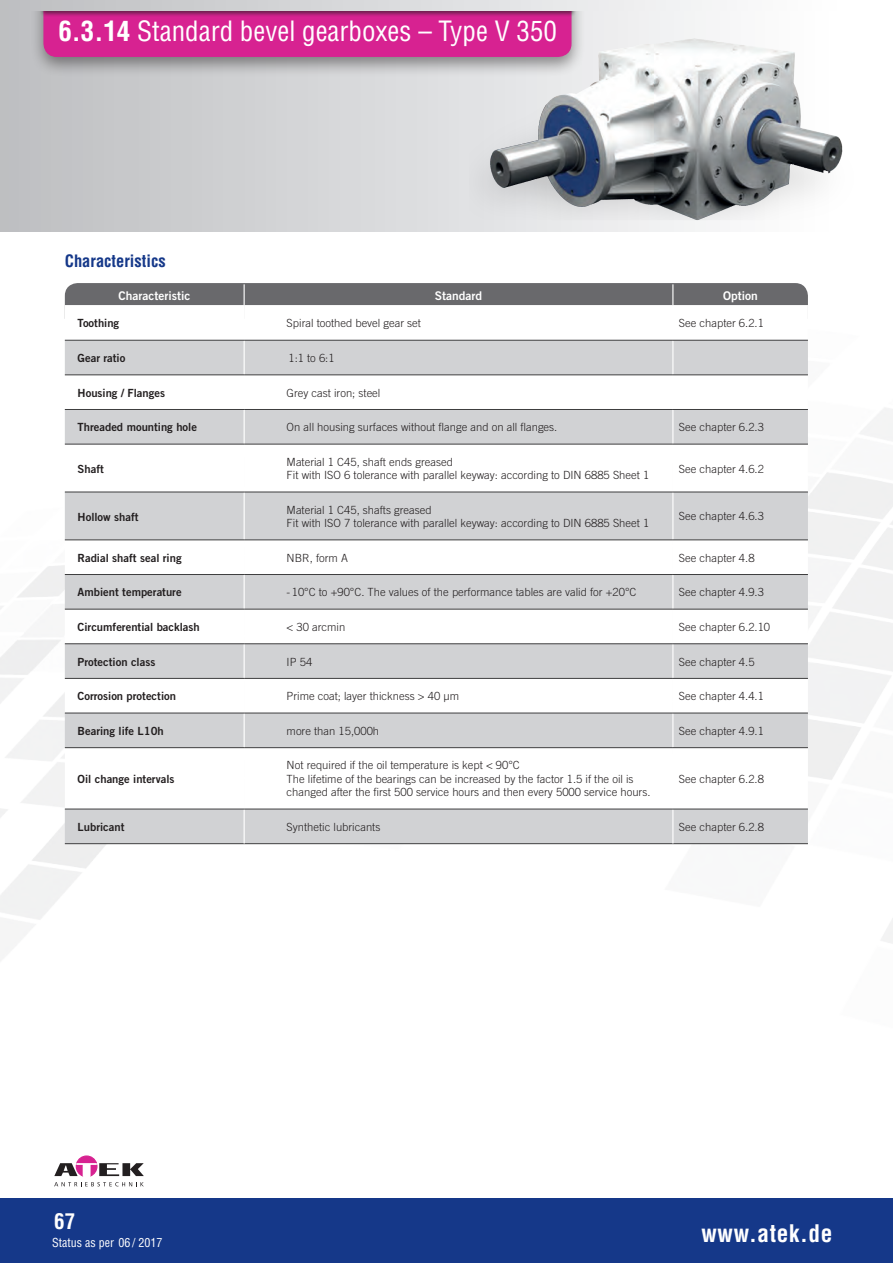
<style>
.page{position:relative;width:893px;height:1263px;background:#fff}
.page>*{position:absolute;margin:0;border:0;box-sizing:border-box;transform-origin:0 0}
.t1{font:condensed 27px "Context S Si";color:#fff}
.t2{font:700 condensed 23.4px "Context S Si";letter-spacing:.025em;color:#fff}
.t3{font:700 condensed 21px "Context S Si";color:#fff}
.t4{font:700 condensed 16.5px "Context S Si";color:#153889}
.t5{font:12px "Trade Gothic Bold Two";color:#fff}
.t6{font:condensed 12px "Context S Si";color:#fff}
.t7{font:300 11.25px/13.5px "Trade Gothic";color:#231f20}
.t8{font:11.25px "Trade Gothic Bold Two";color:#231f20}
.s1{font-weight:700}
</style>
<div class="page">
<img style="left:0;top:294px;width:893px;height:893px">
<div style="left:0;top:1198px;width:893px;height:65px;background:#153889"></div>
<svg style="left:54px;top:1155px;width:90px;height:31px"></svg>
<div style="left:0;top:0;width:884px;height:232px;background:linear-gradient(to right,#bdbec1,#fff)"></div>
<img style="left:469px;top:11px;width:399px;height:219px">
<div style="left:30px;top:0;width:556px;height:77px;background:#231f20;opacity:.5"></div>
<svg style="left:43px;top:11px;width:528px;height:46px;background:#d0228d"></svg>
<svg style="left:0;top:0;width:884px;height:11px"></svg>
<svg style="left:65px;top:319px;width:179px;height:21px"></svg>
<svg style="left:245px;top:319px;width:563px;height:21px"></svg>
<svg style="left:65px;top:341px;width:179px;height:502px;fill:#d1d2d4"></svg>
<div style="left:245px;top:341px;width:563px;height:502px;background:#d1d2d4"></div>
<svg style="left:245px;top:376px;width:563px;height:433px"></svg>
<svg style="left:673px;top:410px;width:135px;height:433px;fill:#d1d2d4"></svg>
<hr style="left:673px;top:843px;width:135px;height:1px;background:#3e3e3f">
<hr style="left:65px;top:843px;width:179px;height:1px;background:#3e3e3f">
<hr style="left:244px;top:843px;width:429px;height:1px;background:#3e3e3f">
<svg style="left:65px;top:283px;width:743px;height:36px"></svg>
<hr style="left:244px;top:306px;width:1px;height:34px;background:#fff">
<hr style="left:672px;top:306px;width:1px;height:34px;background:#fff">
<hr style="left:244px;top:375px;width:1px;height:34px;background:#fff">
<hr style="left:672px;top:375px;width:1px;height:34px;background:#fff">
<hr style="left:244px;top:410px;width:1px;height:34px;background:#fff">
<hr style="left:672px;top:410px;width:1px;height:34px;background:#fff">
<hr style="left:244px;top:444px;width:1px;height:48px;background:#fff">
<hr style="left:672px;top:444px;width:1px;height:48px;background:#fff">
<hr style="left:244px;top:492px;width:1px;height:48px;background:#fff">
<hr style="left:672px;top:492px;width:1px;height:48px;background:#fff">
<hr style="left:244px;top:540px;width:1px;height:34px;background:#fff">
<hr style="left:672px;top:540px;width:1px;height:34px;background:#fff">
<hr style="left:244px;top:575px;width:1px;height:34px;background:#fff">
<hr style="left:672px;top:575px;width:1px;height:34px;background:#fff">
<hr style="left:244px;top:609px;width:1px;height:35px;background:#fff">
<hr style="left:672px;top:609px;width:1px;height:35px;background:#fff">
<hr style="left:244px;top:644px;width:1px;height:34px;background:#fff">
<hr style="left:672px;top:644px;width:1px;height:34px;background:#fff">
<hr style="left:244px;top:679px;width:1px;height:34px;background:#fff">
<hr style="left:672px;top:679px;width:1px;height:34px;background:#fff">
<hr style="left:244px;top:713px;width:1px;height:34px;background:#fff">
<hr style="left:672px;top:713px;width:1px;height:34px;background:#fff">
<hr style="left:244px;top:748px;width:1px;height:61px;background:#fff">
<hr style="left:672px;top:748px;width:1px;height:61px;background:#fff">
<hr style="left:244px;top:809px;width:1px;height:34px;background:#fff">
<hr style="left:672px;top:809px;width:1px;height:34px;background:#fff">
<hr style="left:65px;top:305px;width:179px;height:1px;background:#fff">
<hr style="left:244px;top:305px;width:429px;height:1px;background:#fff">
<hr style="left:673px;top:305px;width:135px;height:1px;background:#fff">
<hr style="left:244px;top:340px;width:1px;height:35px;background:#fff">
<hr style="left:672px;top:340px;width:1px;height:35px;background:#fff">
<hr style="left:673px;top:340px;width:135px;height:1px;background:#3e3e3f">
<hr style="left:673px;top:375px;width:135px;height:1px;background:#3e3e3f">
<hr style="left:65px;top:409px;width:179px;height:1px;background:#3e3e3f">
<hr style="left:244px;top:409px;width:429px;height:1px;background:#3e3e3f">
<hr style="left:673px;top:409px;width:135px;height:1px;background:#3e3e3f">
<hr style="left:65px;top:444px;width:179px;height:1px;background:#3e3e3f">
<hr style="left:244px;top:444px;width:429px;height:1px;background:#3e3e3f">
<hr style="left:673px;top:444px;width:135px;height:1px;background:#3e3e3f">
<hr style="left:65px;top:492px;width:179px;height:1px;background:#3e3e3f">
<hr style="left:244px;top:492px;width:429px;height:1px;background:#3e3e3f">
<hr style="left:673px;top:492px;width:135px;height:1px;background:#3e3e3f">
<hr style="left:65px;top:540px;width:179px;height:1px;background:#3e3e3f">
<hr style="left:244px;top:540px;width:429px;height:1px;background:#3e3e3f">
<hr style="left:673px;top:540px;width:135px;height:1px;background:#3e3e3f">
<hr style="left:65px;top:574px;width:179px;height:1px;background:#3e3e3f">
<hr style="left:244px;top:574px;width:429px;height:1px;background:#3e3e3f">
<hr style="left:673px;top:574px;width:135px;height:1px;background:#3e3e3f">
<hr style="left:65px;top:609px;width:179px;height:1px;background:#3e3e3f">
<hr style="left:244px;top:609px;width:429px;height:1px;background:#3e3e3f">
<hr style="left:673px;top:609px;width:135px;height:1px;background:#3e3e3f">
<hr style="left:65px;top:643px;width:179px;height:1px;background:#3e3e3f">
<hr style="left:244px;top:643px;width:429px;height:1px;background:#3e3e3f">
<hr style="left:673px;top:643px;width:135px;height:1px;background:#3e3e3f">
<hr style="left:65px;top:678px;width:179px;height:1px;background:#3e3e3f">
<hr style="left:244px;top:678px;width:429px;height:1px;background:#3e3e3f">
<hr style="left:673px;top:678px;width:135px;height:1px;background:#3e3e3f">
<hr style="left:65px;top:713px;width:179px;height:1px;background:#3e3e3f">
<hr style="left:244px;top:713px;width:429px;height:1px;background:#3e3e3f">
<hr style="left:673px;top:713px;width:135px;height:1px;background:#3e3e3f">
<hr style="left:65px;top:747px;width:179px;height:1px;background:#3e3e3f">
<hr style="left:244px;top:747px;width:429px;height:1px;background:#3e3e3f">
<hr style="left:673px;top:747px;width:135px;height:1px;background:#3e3e3f">
<hr style="left:65px;top:809px;width:179px;height:1px;background:#3e3e3f">
<hr style="left:244px;top:809px;width:429px;height:1px;background:#3e3e3f">
<hr style="left:673px;top:809px;width:135px;height:1px;background:#3e3e3f">
<hr style="left:65px;top:340px;width:179px;height:1px;background:#3e3e3f">
<hr style="left:244px;top:340px;width:429px;height:1px;background:#3e3e3f">
<hr style="left:65px;top:375px;width:179px;height:1px;background:#3e3e3f">
<hr style="left:244px;top:375px;width:429px;height:1px;background:#3e3e3f">
<h1 class="t1" style="left:58px;top:14px;width:500px"><span class="s1">6.3.14</span> Standard bevel gearboxes – Type V 350</h1>
<h3 class="t4" style="left:65px;top:250px;width:102px">Characteristics</h3>
<p class="t5" style="left:118px;top:288px;width:73px">Characteristic</p>
<p class="t5" style="left:435px;top:288px;width:49px">Standard</p>
<p class="t5" style="left:723px;top:288px;width:36px">Option</p>
<p class="t8" style="left:78px;top:316px;width:43px">Toothing</p>
<p class="t7" style="left:287px;top:316px;width:136px">Spiral toothed bevel gear set</p>
<p class="t7" style="left:679px;top:316px;width:87px">See chapter 6.2.1</p>
<p class="t8" style="left:78px;top:351px;width:49px">Gear ratio</p>
<p class="t7" style="left:288px;top:351px;width:48px">1:1 to 6:1</p>
<p class="t8" style="left:78px;top:386px;width:89px">Housing / Flanges</p>
<p class="t7" style="left:287px;top:386px;width:95px">Grey cast iron; steel</p>
<p class="t8" style="left:78px;top:420px;width:121px">Threaded mounting hole</p>
<p class="t7" style="left:287px;top:420px;width:272px">On all housing surfaces without flange and on all flanges.</p>
<p class="t7" style="left:679px;top:420px;width:87px">See chapter 6.2.3</p>
<p class="t8" style="left:78px;top:462px;width:28px">Shaft</p>
<p class="t7" style="left:287px;top:455px;width:364px">Material 1 C45, shaft ends greased<br>Fit with ISO 6 tolerance with parallel keyway: according to DIN 6885 Sheet 1</p>
<p class="t7" style="left:679px;top:462px;width:87px">See chapter 4.6.2</p>
<p class="t8" style="left:78px;top:509px;width:62px">Hollow shaft</p>
<p class="t7" style="left:287px;top:503px;width:364px">Material 1 C45, shafts greased<br>Fit with ISO 7 tolerance with parallel keyway: according to DIN 6885 Sheet 1</p>
<p class="t7" style="left:679px;top:509px;width:87px">See chapter 4.6.3</p>
<p class="t8" style="left:78px;top:551px;width:106px">Radial shaft seal ring</p>
<p class="t7" style="left:287px;top:551px;width:63px">NBR, form A</p>
<p class="t7" style="left:679px;top:551px;width:77px">See chapter 4.8</p>
<p class="t8" style="left:78px;top:585px;width:106px">Ambient temperature</p>
<p class="t7" style="left:287px;top:585px;width:351px">-10°C to +90°C. The values of the performance tables are valid for +20°C</p>
<p class="t7" style="left:679px;top:585px;width:87px">See chapter 4.9.3</p>
<p class="t8" style="left:78px;top:620px;width:124px">Circumferential backlash</p>
<p class="t7" style="left:287px;top:620px;width:60px">&lt; 30 arcmin</p>
<p class="t7" style="left:679px;top:620px;width:93px">See chapter 6.2.10</p>
<p class="t8" style="left:78px;top:655px;width:79px">Protection class</p>
<p class="t7" style="left:287px;top:655px;width:27px">IP 54</p>
<p class="t7" style="left:679px;top:655px;width:77px">See chapter 4.5</p>
<p class="t8" style="left:78px;top:689px;width:100px">Corrosion protection</p>
<p class="t7" style="left:287px;top:689px;width:174px">Prime coat; layer thickness &gt; 40 µm</p>
<p class="t7" style="left:679px;top:689px;width:87px">See chapter 4.4.1</p>
<p class="t8" style="left:78px;top:724px;width:88px">Bearing life L10h</p>
<p class="t7" style="left:287px;top:724px;width:94px">more than 15,000h</p>
<p class="t7" style="left:679px;top:724px;width:87px">See chapter 4.9.1</p>
<p class="t8" style="left:78px;top:772px;width:98px">Oil change intervals</p>
<p class="t7" style="left:287px;top:758px;width:365px">Not required if the oil temperature is kept &lt; 90°C<br>The lifetime of the bearings can be increased by the factor 1.5 if the oil is changed after the first 500 service hours and then every 5000 service hours.</p>
<p class="t7" style="left:679px;top:772px;width:87px">See chapter 6.2.8</p>
<p class="t8" style="left:78px;top:820px;width:48px">Lubricant</p>
<p class="t7" style="left:287px;top:820px;width:95px">Synthetic lubricants</p>
<p class="t7" style="left:679px;top:820px;width:87px">See chapter 6.2.8</p>
<h3 class="t3" style="left:54px;top:1208px;width:22px">67</h3>
<p class="t6" style="left:52px;top:1235px;width:112px">Status as per 06/ 2017</p>
<h2 class="t2" style="left:701px;top:1219px;width:133px">www.atek.de</h2>
</div>
